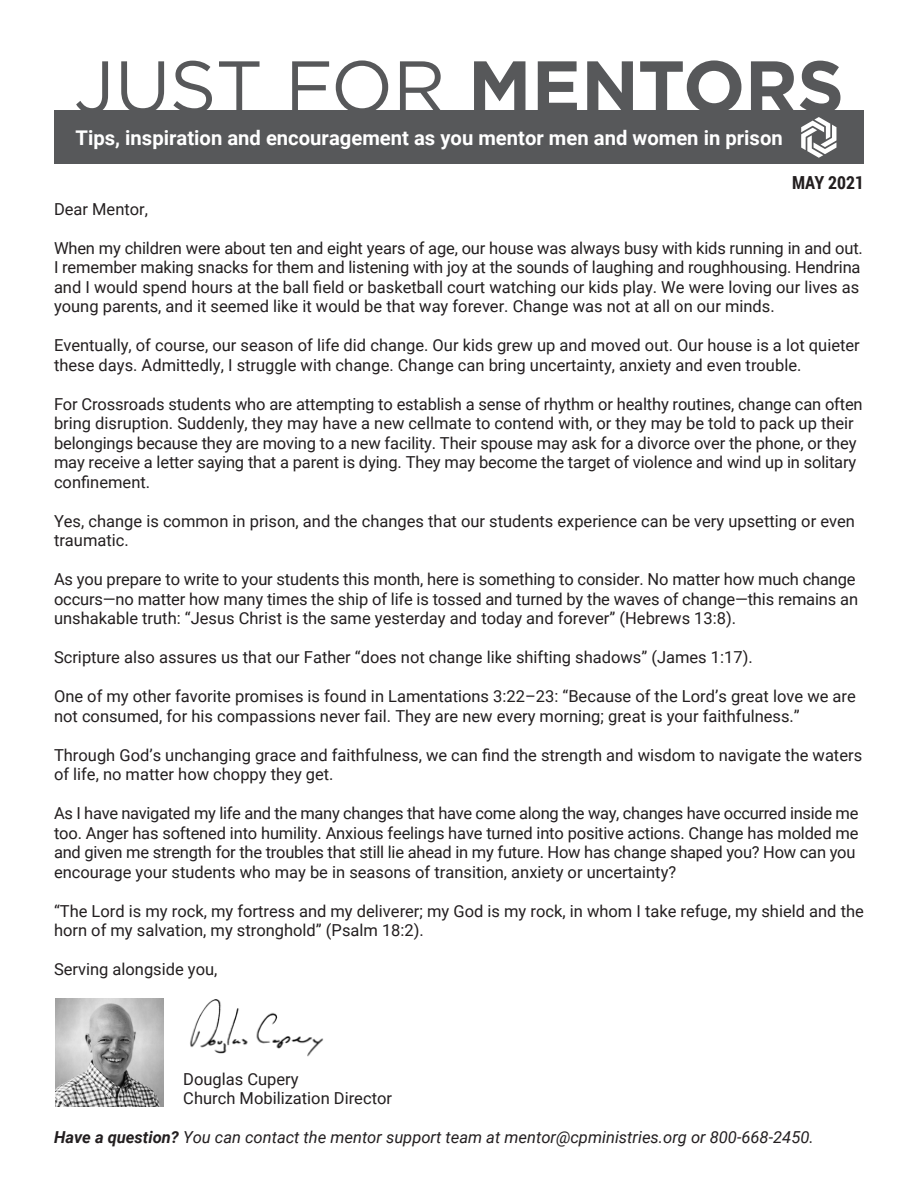
<style>
.page{position:relative;width:918px;height:1188px;background:#fff}
.page>*{position:absolute;margin:0;border:0;box-sizing:border-box;transform-origin:0 0}
.t1{font:73.5px "Gotham";letter-spacing:-.01em;color:#57585a}
.t2{font:700 20.25px "Roboto";color:#fff}
.t3{font:700 18px "Roboto Condensed";color:#231f20}
.t4{font:16.5px/19.5px "Roboto";color:#231f20}
.t5{font:italic 16.5px "Roboto";color:#231f20}
.s1{font-weight:700}
</style>
<div class="page">
<div style="left:54px;top:110px;width:810px;height:54px;background:#57585a"></div>
<svg style="left:801px;top:117px;width:35px;height:41px"></svg>
<img style="left:190px;top:999px;width:134px;height:58px">
<img style="left:55px;top:998px;width:108px;height:108px">
<p class="t1" style="left:74px;top:40px;width:772px">JUST FOR <span class="s1">MENTORS</span></p>
<p class="t2" style="left:76px;top:124px;width:709px">Tips, inspiration and encouragement as you mentor men and women in prison</p>
<p class="t3" style="left:792px;top:170px;width:73px">MAY 2021</p>
<p class="t4" style="left:54px;top:199px;width:96px">Dear Mentor,</p>
<p class="t4" style="left:54px;top:238px;width:810px">When my children were about ten and eight years of age, our house was always busy with kids running in and out.<br>I remember making snacks for them and listening with joy at the sounds of laughing and roughhousing. Hendrina and I would spend hours at the ball field or basketball court watching our kids play. We were loving our lives as young parents, and it seemed like it would be that way forever. Change was not at all on our minds.</p>
<p class="t4" style="left:54px;top:335px;width:807px">Eventually, of course, our season of life did change. Our kids grew up and moved out. Our house is a lot quieter these days. Admittedly, I struggle with change. Change can bring uncertainty, anxiety and even trouble.</p>
<p class="t4" style="left:54px;top:394px;width:810px">For Crossroads students who are attempting to establish a sense of rhythm or healthy routines, change can often bring disruption. Suddenly, they may have a new cellmate to contend with, or they may be told to pack up their belongings because they are moving to a new facility. Their spouse may ask for a divorce over the phone, or they may receive a letter saying that a parent is dying. They may become the target of violence and wind up in solitary confinement.</p>
<p class="t4" style="left:54px;top:511px;width:802px">Yes, change is common in prison, and the changes that our students experience can be very upsetting or even traumatic.</p>
<p class="t4" style="left:54px;top:569px;width:806px">As you prepare to write to your students this month, here is something to consider. No matter how much change occurs—no matter how many times the ship of life is tossed and turned by the waves of change—this remains an unshakable truth: “Jesus Christ is the same yesterday and today and forever” (Hebrews 13:8).</p>
<p class="t4" style="left:54px;top:647px;width:700px">Scripture also assures us that our Father “does not change like shifting shadows” (James 1:17).</p>
<p class="t4" style="left:54px;top:686px;width:803px">One of my other favorite promises is found in Lamentations 3:22–23: “Because of the Lord’s great love we are not consumed, for his compassions never fail. They are new every morning; great is your faithfulness.”</p>
<p class="t4" style="left:54px;top:745px;width:810px">Through God’s unchanging grace and faithfulness, we can find the strength and wisdom to navigate the waters of life, no matter how choppy they get.</p>
<p class="t4" style="left:54px;top:803px;width:806px">As I have navigated my life and the many changes that have come along the way, changes have occurred inside me too. Anger has softened into humility. Anxious feelings have turned into positive actions. Change has molded me and given me strength for the troubles that still lie ahead in my future. How has change shaped you? How can you encourage your students who may be in seasons of transition, anxiety or uncertainty?</p>
<p class="t4" style="left:54px;top:901px;width:811px">“The Lord is my rock, my fortress and my deliverer; my God is my rock, in whom I take refuge, my shield and the horn of my salvation, my stronghold” (Psalm 18:2).</p>
<p class="t4" style="left:54px;top:959px;width:165px">Serving alongside you,</p>
<p class="t4" style="left:183px;top:1069px;width:117px">Douglas Cupery</p>
<p class="t4" style="left:183px;top:1088px;width:210px">Church Mobilization Director</p>
<p class="t5" style="left:54px;top:1126px;width:761px"><span class="s1">Have a question?</span> You can contact the mentor support team at mentor@cpministries.org or 800-668-2450.</p>
</div>
